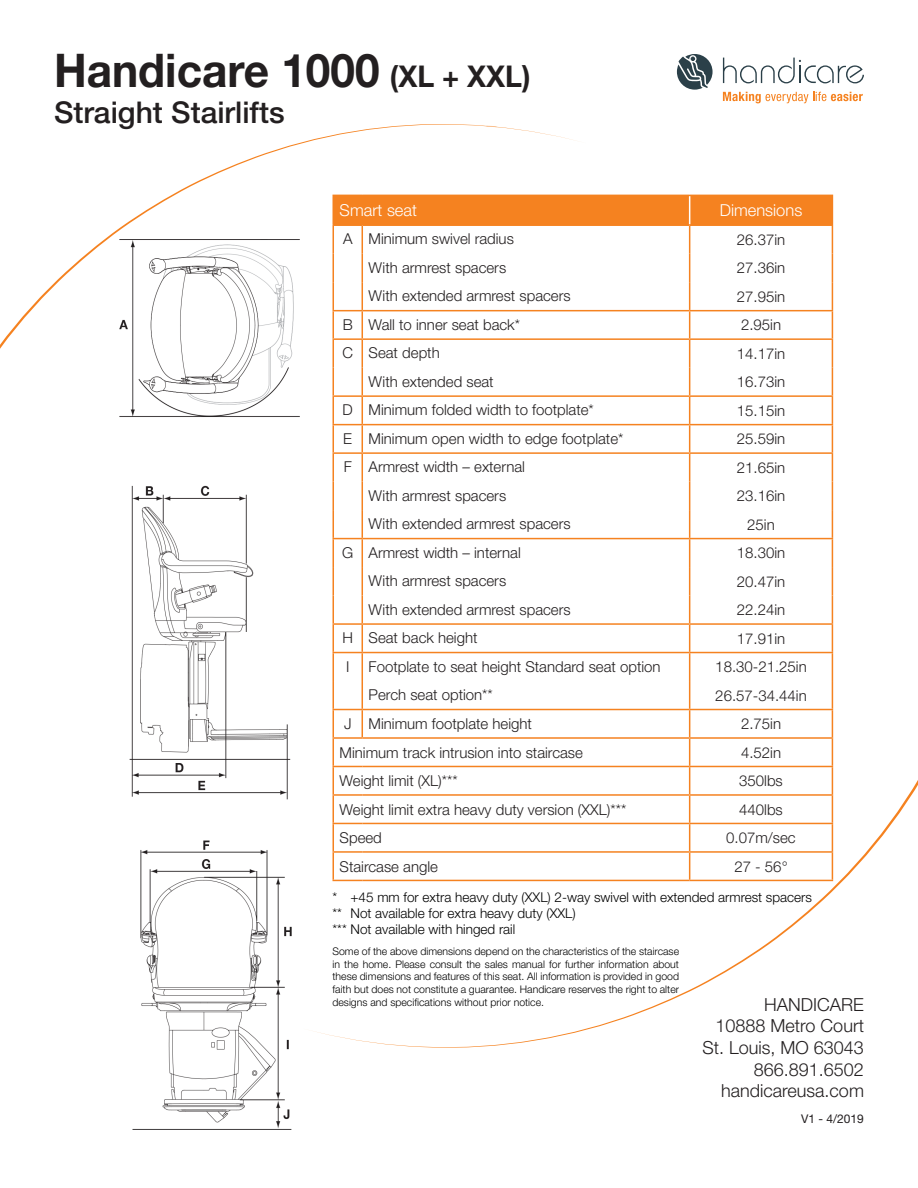
<style>
.page{position:relative;width:918px;height:1188px;background:#fff}
.page>*{position:absolute;margin:0;border:0;box-sizing:border-box;transform-origin:0 0}
.Section_header{font:700 46.5px "Helvetica Neue LT Std";color:#231f20;scale:.95 1}
.Section_header-2{font:500 30px "Helvetica Neue LT Std";color:#231f20}
.t1{font:300 18px "Helvetica Neue LT Std";color:#231f20}
.t2{font:300 16.5px "Helvetica Neue LT Std";color:#fff}
.t3{font:300 15px "Helvetica Neue LT Std";color:#231f20}
.t4{font:300 13.5px "Helvetica Neue LT Std";color:#000}
.t5{font:12px "Helvetica Neue LT Std";color:#231f20}
.t6{font:300 10.5px/12.6px "Helvetica Neue LT Std";color:#000;text-align:justify}
.s1{font-size:30px}
</style>
<div class="page">
<svg style="left:332px;top:71px;width:502px;height:311px"></svg>
<svg style="left:0;top:124px;width:587px;height:228px"></svg>
<svg style="left:314px;top:758px;width:604px;height:290px"></svg>
<div style="left:677px;top:54px;width:187px;height:51px;background:#fff"></div>
<svg style="left:677px;top:54px;width:36px;height:36px"></svg>
<svg style="left:723px;top:58px;width:141px;height:25px"></svg>
<svg style="left:723px;top:92px;width:140px;height:11px"></svg>
<img style="left:120px;top:240px;width:179px;height:560px">
<div style="left:333px;top:195px;width:357px;height:30px;background:#f58220"></div>
<div style="left:690px;top:195px;width:142px;height:30px;background:#f58220"></div>
<hr style="left:362px;top:424px;width:328px;height:1px;background:#f58220">
<hr style="left:690px;top:424px;width:143px;height:1px;background:#f58220">
<hr style="left:362px;top:737px;width:328px;height:2px;background:#f58220">
<hr style="left:690px;top:737px;width:143px;height:2px;background:#f58220">
<hr style="left:362px;top:766px;width:328px;height:1px;background:#f58220">
<hr style="left:690px;top:766px;width:143px;height:1px;background:#f58220">
<hr style="left:362px;top:794px;width:328px;height:2px;background:#f58220">
<hr style="left:690px;top:794px;width:143px;height:2px;background:#f58220">
<hr style="left:362px;top:823px;width:328px;height:1px;background:#f58220">
<hr style="left:690px;top:823px;width:143px;height:1px;background:#f58220">
<hr style="left:362px;top:851px;width:328px;height:2px;background:#f58220">
<hr style="left:690px;top:851px;width:143px;height:2px;background:#f58220">
<hr style="left:362px;top:880px;width:328px;height:1px;background:#f58220">
<hr style="left:690px;top:880px;width:143px;height:1px;background:#f58220">
<hr style="left:690px;top:195px;width:143px;height:1px;background:#f58220">
<hr style="left:690px;top:224px;width:143px;height:2px;background:#f58220">
<hr style="left:690px;top:310px;width:143px;height:1px;background:#f58220">
<hr style="left:362px;top:224px;width:328px;height:2px;background:#f58220">
<hr style="left:362px;top:310px;width:328px;height:1px;background:#f58220">
<hr style="left:362px;top:338px;width:328px;height:2px;background:#f58220">
<hr style="left:362px;top:395px;width:328px;height:2px;background:#f58220">
<hr style="left:690px;top:338px;width:143px;height:2px;background:#f58220">
<hr style="left:690px;top:395px;width:143px;height:2px;background:#f58220">
<hr style="left:362px;top:452px;width:328px;height:2px;background:#f58220">
<hr style="left:690px;top:452px;width:143px;height:2px;background:#f58220">
<hr style="left:362px;top:538px;width:328px;height:1px;background:#f58220">
<hr style="left:362px;top:623px;width:328px;height:2px;background:#f58220">
<hr style="left:690px;top:538px;width:143px;height:1px;background:#f58220">
<hr style="left:690px;top:623px;width:143px;height:2px;background:#f58220">
<hr style="left:362px;top:652px;width:328px;height:1px;background:#f58220">
<svg style="left:333px;top:225px;width:30px;height:656px"></svg>
<hr style="left:362px;top:709px;width:328px;height:1px;background:#f58220">
<hr style="left:690px;top:652px;width:143px;height:1px;background:#f58220">
<svg style="left:689px;top:196px;width:1px;height:684px"></svg>
<svg style="left:832px;top:196px;width:1px;height:684px"></svg>
<hr style="left:690px;top:709px;width:143px;height:1px;background:#f58220">
<img style="left:132px;top:840px;width:160px;height:290px">
<p class="Section_header" style="left:54px;top:42px;width:503px">Handicare 1000 <span class="s1">(XL + XXL)</span></p>
<p class="Section_header-2" style="left:54px;top:94px;width:232px">Straight Stairlifts</p>
<p class="t2" style="left:340px;top:200px;width:79px">Smart seat</p>
<p class="t2" style="left:720px;top:200px;width:84px">Dimensions</p>
<p class="t3" style="left:343px;top:230px;width:11px">A</p>
<p class="t3" style="left:369px;top:230px;width:147px">Minimum swivel radius</p>
<p class="t3" style="left:737px;top:230px;width:50px">26.37in</p>
<p class="t3" style="left:369px;top:258px;width:139px">With armrest spacers</p>
<p class="t3" style="left:737px;top:259px;width:50px">27.36in</p>
<p class="t3" style="left:369px;top:287px;width:204px">With extended armrest spacers</p>
<p class="t3" style="left:737px;top:287px;width:50px">27.95in</p>
<p class="t3" style="left:343px;top:315px;width:12px">B</p>
<p class="t3" style="left:369px;top:315px;width:153px">Wall to inner seat back*</p>
<p class="t3" style="left:741px;top:316px;width:42px">2.95in</p>
<p class="t3" style="left:342px;top:344px;width:12px">C</p>
<p class="t3" style="left:369px;top:344px;width:73px">Seat depth</p>
<p class="t3" style="left:737px;top:344px;width:50px">14.17in</p>
<p class="t3" style="left:369px;top:372px;width:127px">With extended seat</p>
<p class="t3" style="left:737px;top:373px;width:50px">16.73in</p>
<p class="t3" style="left:343px;top:401px;width:12px">D</p>
<p class="t3" style="left:369px;top:401px;width:227px">Minimum folded width to footplate*</p>
<p class="t3" style="left:737px;top:401px;width:50px">15.15in</p>
<p class="t3" style="left:343px;top:429px;width:10px">E</p>
<p class="t3" style="left:369px;top:429px;width:256px">Minimum open width to edge footplate*</p>
<p class="t3" style="left:737px;top:430px;width:50px">25.59in</p>
<p class="t3" style="left:344px;top:458px;width:10px">F</p>
<p class="t3" style="left:369px;top:458px;width:158px">Armrest width – external</p>
<p class="t3" style="left:737px;top:458px;width:50px">21.65in</p>
<p class="t3" style="left:369px;top:486px;width:139px">With armrest spacers</p>
<p class="t3" style="left:737px;top:487px;width:50px">23.16in</p>
<p class="t3" style="left:369px;top:515px;width:204px">With extended armrest spacers</p>
<p class="t3" style="left:747px;top:515px;width:29px">25in</p>
<p class="t3" style="left:342px;top:543px;width:13px">G</p>
<p class="t3" style="left:369px;top:543px;width:154px">Armrest width – internal</p>
<p class="t3" style="left:737px;top:544px;width:50px">18.30in</p>
<p class="t3" style="left:369px;top:572px;width:139px">With armrest spacers</p>
<p class="t3" style="left:737px;top:572px;width:50px">20.47in</p>
<p class="t3" style="left:369px;top:600px;width:204px">With extended armrest spacers</p>
<p class="t3" style="left:737px;top:601px;width:50px">22.24in</p>
<p class="t3" style="left:342px;top:629px;width:12px">H</p>
<p class="t3" style="left:369px;top:629px;width:110px">Seat back height</p>
<p class="t3" style="left:737px;top:629px;width:50px">17.91in</p>
<p class="t3" style="left:346px;top:657px;width:5px">I</p>
<p class="t3" style="left:369px;top:657px;width:294px">Footplate to seat height Standard seat option</p>
<p class="t3" style="left:715px;top:658px;width:93px">18.30-21.25in</p>
<p class="t3" style="left:369px;top:686px;width:126px">Perch seat option**</p>
<p class="t3" style="left:715px;top:686px;width:93px">26.57-34.44in</p>
<p class="t3" style="left:344px;top:714px;width:9px">J</p>
<p class="t3" style="left:369px;top:714px;width:165px">Minimum footplate height</p>
<p class="t3" style="left:741px;top:715px;width:42px">2.75in</p>
<p class="t3" style="left:340px;top:743px;width:245px">Minimum track intrusion into staircase</p>
<p class="t3" style="left:741px;top:743px;width:42px">4.52in</p>
<p class="t3" style="left:340px;top:772px;width:120px">Weight limit (XL)***</p>
<p class="t3" style="left:739px;top:772px;width:45px">350lbs</p>
<p class="t3" style="left:340px;top:800px;width:288px">Weight limit extra heavy duty version (XXL)***</p>
<p class="t3" style="left:739px;top:800px;width:45px">440lbs</p>
<p class="t3" style="left:340px;top:829px;width:44px">Speed</p>
<p class="t3" style="left:726px;top:829px;width:71px">0.07m/sec</p>
<p class="t3" style="left:340px;top:857px;width:100px">Staircase angle</p>
<p class="t3" style="left:734px;top:857px;width:55px">27 - 56°</p>
<p class="t4" style="left:333px;top:889px;width:481px">* +45 mm for extra heavy duty (XXL) 2-way swivel with extended armrest spacers</p>
<p class="t4" style="left:333px;top:905px;width:245px">** Not available for extra heavy duty (XXL)</p>
<p class="t4" style="left:333px;top:921px;width:184px">*** Not available with hinged rail</p>
<p class="t6" style="left:333px;top:945px;width:348px">Some of the above dimensions depend on the characteristics of the staircase in the home. Please consult the sales manual for further information about these dimensions and features of this seat. All information is provided in good faith but does not constitute a guarantee. Handicare reserves the right to alter designs and specifications without prior notice.</p>
<p class="t1" style="left:764px;top:993px;width:101px">HANDICARE</p>
<p class="t1" style="left:716px;top:1015px;width:150px">10888 Metro Court</p>
<p class="t1" style="left:703px;top:1037px;width:163px">St. Louis, MO 63043</p>
<p class="t1" style="left:754px;top:1058px;width:112px">866.891.6502</p>
<p class="t1" style="left:721px;top:1080px;width:144px">handicareusa.com</p>
<p class="t5" style="left:801px;top:1111px;width:64px">V1 - 4/2019</p>
</div>
